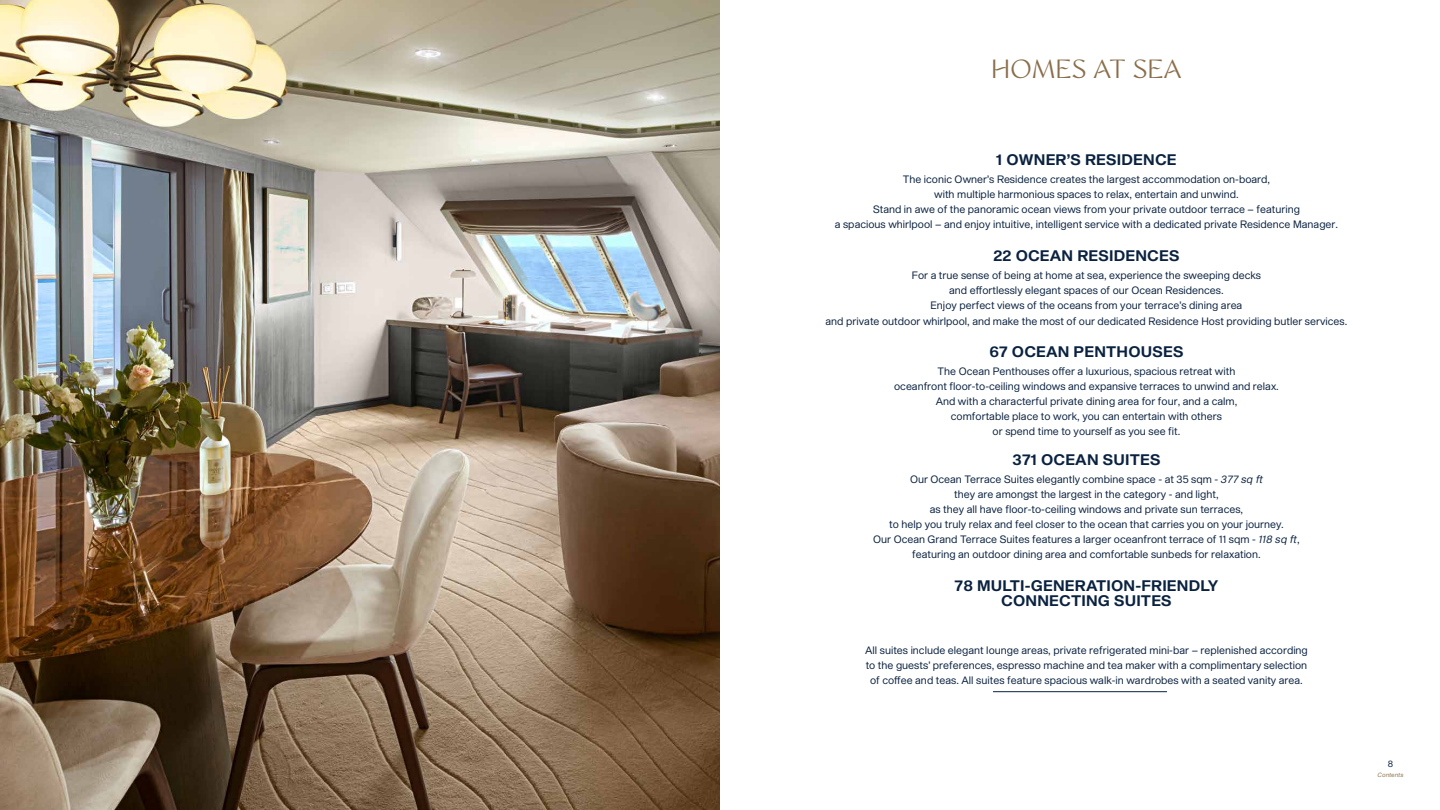
<style>
.page{position:relative;width:1440px;height:810px;background:#fff}
.page>*{position:absolute;margin:0;border:0;box-sizing:border-box;transform-origin:0 0}
.t1{font:24px "WT Monarch Nova";color:#8a6e4b}
.t2{font:300 15px/15px "Shapiro 65";letter-spacing:.01em;color:#0a2240;text-align:center}
.t3{font:10.5px/15px "Shapiro 35 Feather";color:#0a2240;text-align:center}
.t4{font:9px "Shapiro 35 Feather";color:#0a2240}
.t5{font:6px "Shapiro 36 Inclined Text";color:#8a6e4b}
.s1{font-family:"Shapiro 36 Inclined Text"}
</style>
<div class="page">
<hr style="left:993px;top:692px;width:174px;height:1px;background:#0a2240">
<img style="left:0;top:0;width:720px;height:810px">
<h1 class="t1" style="left:991px;top:54px;width:192px">HOMES AT SEA</h1>
<h2 class="t2" style="left:996px;top:153px;width:182px">1 OWNER’S RESIDENCE</h2>
<p class="t3" style="left:835px;top:172px;width:505px">The iconic Owner’s Residence creates the largest accommodation on-board,<br>with multiple harmonious spaces to relax, entertain and unwind.<br>Stand in awe of the panoramic ocean views from your private outdoor terrace – featuring<br>a spacious whirlpool – and enjoy intuitive, intelligent service with a dedicated private Residence Manager.</p>
<h2 class="t2" style="left:993px;top:249px;width:188px">22 OCEAN RESIDENCES</h2>
<p class="t3" style="left:826px;top:268px;width:523px">For a true sense of being at home at sea, experience the sweeping decks<br>and effortlessly elegant spaces of our Ocean Residences.<br>Enjoy perfect views of the oceans from your terrace’s dining area<br>and private outdoor whirlpool, and make the most of our dedicated Residence Host providing butler services.</p>
<h2 class="t2" style="left:989px;top:345px;width:196px">67 OCEAN PENTHOUSES</h2>
<p class="t3" style="left:894px;top:364px;width:386px">The Ocean Penthouses offer a luxurious, spacious retreat with<br>oceanfront floor-to-ceiling windows and expansive terraces to unwind and relax.<br>And with a characterful private dining area for four, and a calm,<br>comfortable place to work, you can entertain with others<br>or spend time to yourself as you see fit.</p>
<h2 class="t2" style="left:1013px;top:453px;width:150px">371 OCEAN SUITES</h2>
<p class="t3" style="left:873px;top:472px;width:428px">Our Ocean Terrace Suites elegantly combine space - at 35 sqm - <span class="s1">377 sq ft<br></span>they are amongst the largest in the category - and light,<br>as they all have floor-to-ceiling windows and private sun terraces,<br>to help you truly relax and feel closer to the ocean that carries you on your journey.<br>Our Ocean Grand Terrace Suites features a larger oceanfront terrace of 11 sqm - <span class="s1">118 sq ft</span>, featuring an outdoor dining area and comfortable sunbeds for relaxation.</p>
<h2 class="t2" style="left:955px;top:579px;width:265px">78 MULTI-GENERATION-FRIENDLY<br>CONNECTING SUITES</h2>
<p class="t3" style="left:865px;top:643px;width:444px">All suites include elegant lounge areas, private refrigerated mini-bar – replenished according to the guests’ preferences, espresso machine and tea maker with a complimentary selection of coffee and teas. All suites feature spacious walk-in wardrobes with a seated vanity area.</p>
<p class="t4" style="left:1388px;top:757px;width:7px">8</p>
<p class="t5" style="left:1378px;top:771px;width:28px">Contents</p>
</div>
